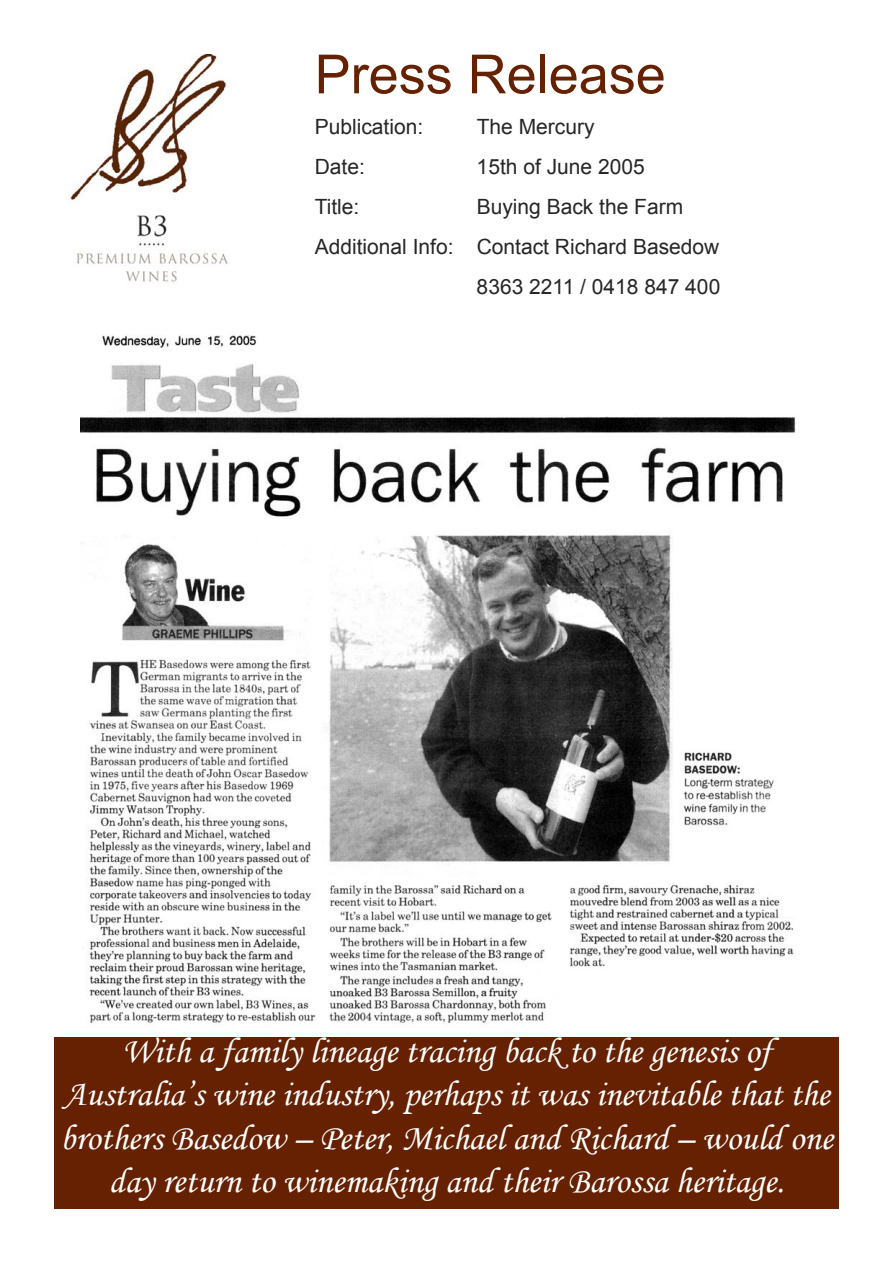
<style>
.page{position:relative;width:893px;height:1263px;background:#fff}
.page>*{position:absolute;margin:0;border:0;box-sizing:border-box;transform-origin:0 0}
.t1{font:54px "Arial";color:#652101}
.t2{font:36px/43.2px "Monotype Corsiva";color:#fff;text-align:center}
.t3{font:21px "Arial";color:#272525}
</style>
<div class="page">
<img style="left:69px;top:54px;width:160px;height:228px">
<div style="left:54px;top:1037px;width:785px;height:172px;background:#652101"></div>
<img style="left:80px;top:334px;width:716px;height:689px">
<p class="t1" style="left:315px;top:44px;width:353px">Press Release</p>
<p class="t3" style="left:315px;top:114px;width:110px">Publication:</p>
<p class="t3" style="left:477px;top:114px;width:119px">The Mercury</p>
<p class="t3" style="left:315px;top:155px;width:52px">Date:</p>
<p class="t3" style="left:477px;top:155px;width:170px">15th of June 2005</p>
<p class="t3" style="left:315px;top:195px;width:46px">Title:</p>
<p class="t3" style="left:477px;top:195px;width:208px">Buying Back the Farm</p>
<p class="t3" style="left:315px;top:235px;width:406px">Additional Info: Contact Richard Basedow</p>
<p class="t3" style="left:477px;top:275px;width:245px">8363 2211 / 0418 847 400</p>
<p class="t2" style="left:60px;top:1030px;width:774px">With a family lineage tracing back to the genesis of Australia’s wine industry, perhaps it was inevitable that the brothers Basedow – Peter, Michael and Richard – would one day return to winemaking and their Barossa heritage.</p>
</div>
